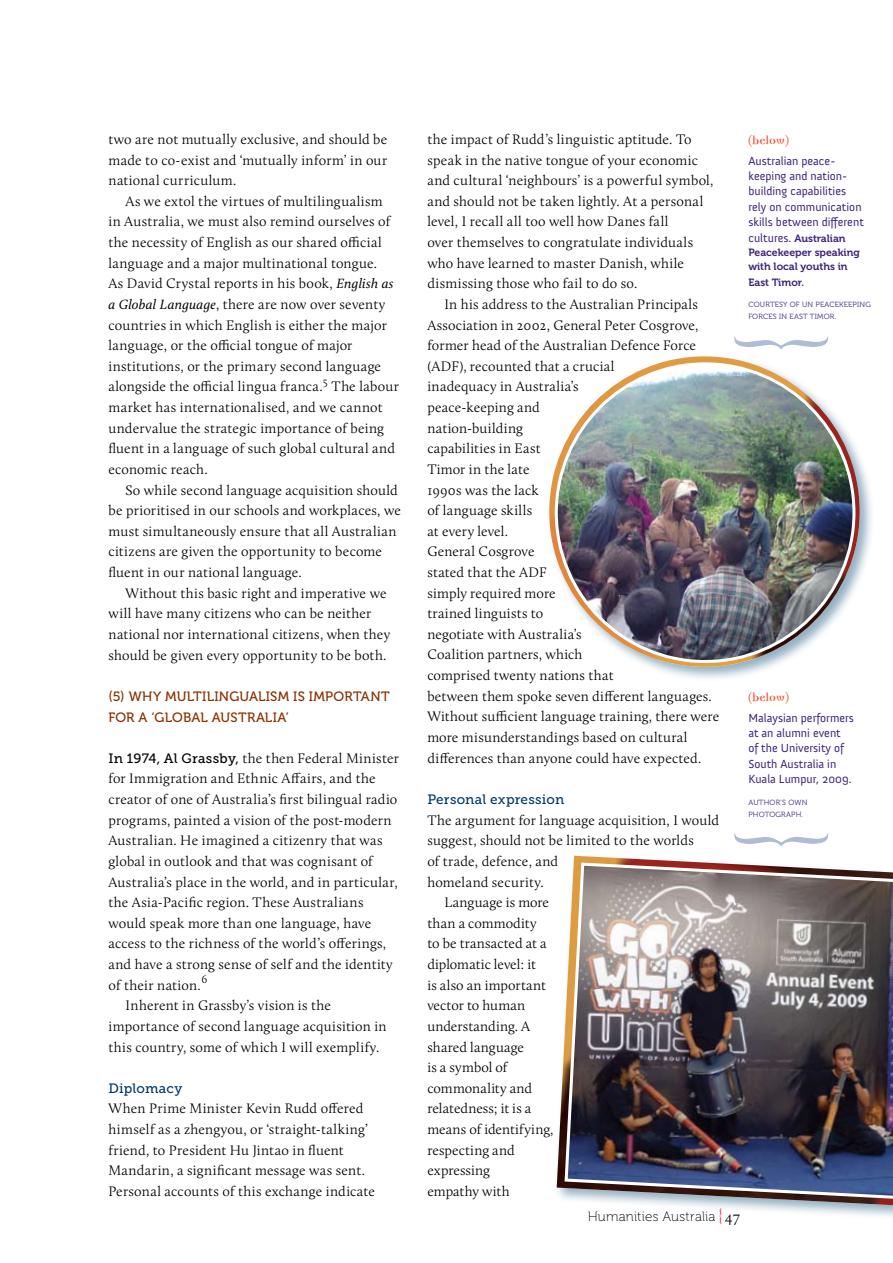
<style>
.page{position:relative;width:893px;height:1263px;background:#fff}
.page>*{position:absolute;margin:0;border:0;box-sizing:border-box;transform-origin:0 0}
.t1{font:300 15.75px "Calluna";color:#000}
.t2{font:300 14.25px/20.5px "Calluna";letter-spacing:.015em;color:#000}
.t3{font:300 14.25px/20.5px "Calluna";letter-spacing:.045em;color:#000}
.t4{font:13.5px/20.7px "Museo 500";letter-spacing:.02em;color:#893101}
.t5{font:13.5px "Museo Slab 500";letter-spacing:.015em;color:#003768}
.t6{font:13.5px "Museo 100";letter-spacing:.01em;color:#000}
.t7{font:700 12.75px "Democratica";color:#f05133}
.t8{font:12px/15.3px "Anivers";color:#3c237c}
.t9{font:300 11.4px "Calluna";color:#000}
.t10{font:10.5px/14.7px "Museo 700";color:#3c237c}
.t11{font:7.5px/12px "Museo 300";letter-spacing:.025em;color:#3c237c}
.s1{font-weight:400;font-style:italic;font-size:13.8px}
.s2{font-family:"Museo Slab 500";font-weight:400;font-size:13.5px}
.s3{font-family:"Democratica";font-size:15.75px;color:#e71939}
.s4{font-family:"Anivers";font-size:12px}
</style>
<div class="page">
<div style="left:553px;top:852px;width:340px;height:370px;background:#7197ae;opacity:.75"></div>
<img style="left:557px;top:856px;width:336px;height:349px">
<img style="left:563px;top:861px;width:330px;height:341px">
<div style="left:546px;top:353px;width:328px;height:328px;background:#7197ae;opacity:.75"></div>
<img style="left:549px;top:356px;width:311px;height:311px;border-radius:155px">
<img style="left:556px;top:364px;width:298px;height:297px;border-radius:149px">
<svg style="left:734px;top:336px;width:94px;height:14px"></svg>
<svg style="left:734px;top:833px;width:94px;height:14px"></svg>
<p class="t2" style="left:108px;top:129px;width:280px;text-align:justify">two are not mutually exclusive, and should be made to co-exist and ‘mutually inform’ in our national curriculum.</p>
<p class="t2" style="left:108px;top:191px;width:287px;text-indent:17px">As we extol the virtues of multilingualism in Australia, we must also remind ourselves of the necessity of English as our shared official language and a major multinational tongue.<br>As David Crystal reports in his book, <span class="s1">English as a Global Language</span>, there are now over seventy countries in which English is either the major language, or the official tongue of major institutions, or the primary second language alongside the official lingua franca.</p>
<p class="t9" style="left:323px;top:374px;width:6px">5</p>
<p class="t3" style="left:108px;top:376px;width:292px;text-indent:223px">The labour market has internationalised, and we cannot undervalue the strategic importance of being fluent in a language of such global cultural and economic reach.</p>
<p class="t2" style="left:108px;top:479px;width:294px;text-indent:17px">So while second language acquisition should be prioritised in our schools and workplaces, we must simultaneously ensure that all Australian citizens are given the opportunity to become fluent in our national language.</p>
<p class="t2" style="left:108px;top:582px;width:283px;text-indent:17px">Without this basic right and imperative we will have many citizens who can be neither national nor international citizens, when they should be given every opportunity to be both.</p>
<p class="t4" style="left:108px;top:686px;width:279px">(5) WHY MULTILINGUALISM IS IMPORTANT<br>FOR A ‘GLOBAL AUSTRALIA’</p>
<p class="t2" style="left:108px;top:748px;width:292px"><span class="s2">In 1974, Al Grassby,</span> the then Federal Minister for Immigration and Ethnic Affairs, and the creator of one of Australia’s first bilingual radio programs, painted a vision of the post-modern Australian. He imagined a citizenry that was global in outlook and that was cognisant of Australia’s place in the world, and in particular, the Asia-Pacific region. These Australians would speak more than one language, have access to the richness of the world’s offerings, and have a strong sense of self and the identity of their nation.</p>
<p class="t9" style="left:201px;top:972px;width:7px">6</p>
<p class="t2" style="left:108px;top:995px;width:280px;text-indent:17px">Inherent in Grassby’s vision is the importance of second language acquisition in this country, some of which I will exemplify.</p>
<p class="t5" style="left:108px;top:1081px;width:76px">Diplomacy</p>
<p class="t2" style="left:108px;top:1098px;width:268px">When Prime Minister Kevin Rudd offered himself as a zhengyou, or ‘straight-talking’ friend, to President Hu Jintao in fluent Mandarin, a significant message was sent.<br>Personal accounts of this exchange indicate</p>
<p class="t2" style="left:427px;top:129px;width:288px">the impact of Rudd’s linguistic aptitude. To speak in the native tongue of your economic and cultural ‘neighbours’ is a powerful symbol, and should not be taken lightly. At a personal level, I recall all too well how Danes fall<br>over themselves to congratulate individuals who have learned to master Danish, while dismissing those who fail to do so.</p>
<p class="t2" style="left:427px;top:294px;width:273px;text-indent:17px">In his address to the Australian Principals Association in 2002, General Peter Cosgrove, former head of the Australian Defence Force (ADF</p>
<p class="t2" style="left:427px;top:356px;width:293px;text-indent:32px">), recounted that a crucial<br>inadequacy in Australia’s<br>peace-keeping and<br>nation-building<br>capabilities in East<br>Timor in the late<br>1990s was the lack<br>of language skills<br>at every level.<br>General Cosgrove<br>stated that the ADF<br>simply required more<br>trained linguists to<br>negotiate with Australia’s<br>Coalition partners, which<br>comprised twenty nations that<br>between them spoke seven different languages.<br>Without sufficient language training, there were more misunderstandings based on cultural differences than anyone could have expected.</p>
<p class="t5" style="left:427px;top:792px;width:139px">Personal expression</p>
<p class="t2" style="left:427px;top:809px;width:293px">The argument for language acquisition, I would</p>
<p class="t2" style="left:427px;top:830px;width:268px">suggest, should not be limited to the worlds</p>
<p class="t2" style="left:427px;top:851px;width:132px">of trade, defence, and</p>
<p class="t2" style="left:427px;top:871px;width:118px">homeland security.</p>
<p class="t2" style="left:444px;top:892px;width:106px">Language is more</p>
<p class="t2" style="left:427px;top:913px;width:111px">than a commodity</p>
<p class="t2" style="left:427px;top:933px;width:121px">to be transacted at a</p>
<p class="t2" style="left:427px;top:954px;width:110px">diplomatic level: it</p>
<p class="t2" style="left:427px;top:974px;width:120px">is also an important</p>
<p class="t2" style="left:427px;top:995px;width:100px">vector to human</p>
<p class="t2" style="left:427px;top:1016px;width:104px">understanding. A</p>
<p class="t2" style="left:427px;top:1036px;width:98px">shared language</p>
<p class="t2" style="left:427px;top:1057px;width:82px">is a symbol of</p>
<p class="t2" style="left:427px;top:1077px;width:106px">commonality and</p>
<p class="t2" style="left:427px;top:1098px;width:105px">relatedness; it is a</p>
<p class="t2" style="left:427px;top:1119px;width:128px">means of identifying,</p>
<p class="t2" style="left:427px;top:1139px;width:89px">respecting and</p>
<p class="t2" style="left:427px;top:1160px;width:64px">expressing</p>
<p class="t2" style="left:427px;top:1181px;width:84px">empathy with</p>
<p class="t6" style="left:588px;top:1210px;width:136px">Humanities Australia <span class="s3">{</span></p>
<p class="t1" style="left:725px;top:1207px;width:17px">47</p>
<p class="t7" style="left:748px;top:134px;width:42px">(below)</p>
<p class="t8" style="left:748px;top:153px;width:117px">Australian peace&shy;keeping and nation&shy;building capabilities rely on communication skills between different</p>
<p class="t10" style="left:748px;top:231px;width:113px"><span class="s4">cultures.</span> Australian<br>Peacekeeper speaking with local youths in<br>East Timor.</p>
<p class="t11" style="left:748px;top:299px;width:123px">COURTESY OF UN PEACEKEEPING<br>FORCES IN EAST TIMOR.</p>
<p class="t7" style="left:748px;top:691px;width:42px">(below)</p>
<p class="t8" style="left:748px;top:710px;width:107px">Malaysian performers at an alumni event<br>of the University of<br>South Australia in<br>Kuala Lumpur, 2009.</p>
<p class="t11" style="left:748px;top:796px;width:60px">AUTHOR'S OWN<br>PHOTOGRAPH.</p>
</div>
